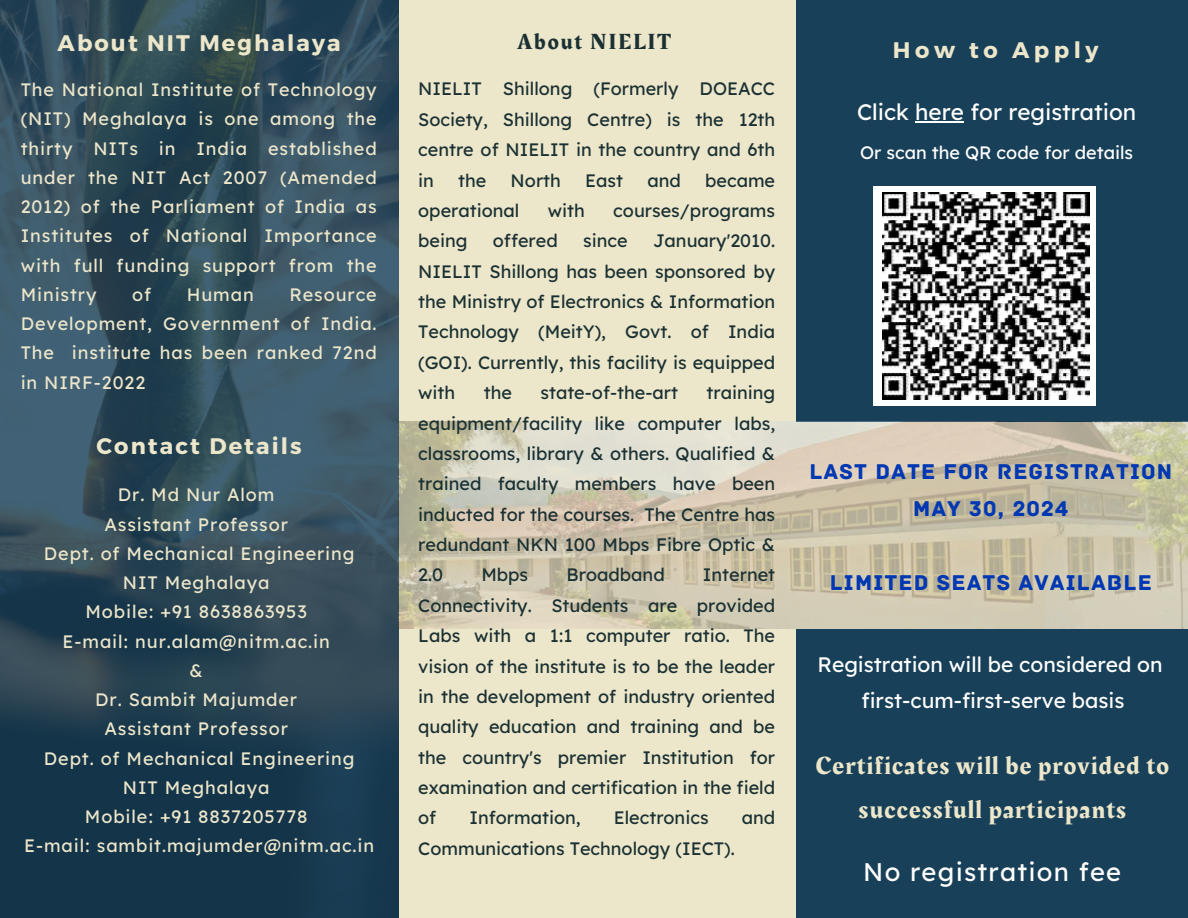
<style>
.page{position:relative;width:1188px;height:918px;background:#ece6ca}
.page>*{position:absolute;margin:0;border:0;box-sizing:border-box;transform-origin:0 0}
.t1{font:25.5px/43.8px "Rakkas";letter-spacing:.05em;color:#ece6ca;text-align:center}
.t2{font:25.5px "Lexend Deca";letter-spacing:.05em;color:#fff}
.t3{font:22.5px/37.2px "Archive";letter-spacing:.05em;color:#0037b2;text-align:center}
.t4{font:700 22.5px "Montserrat";letter-spacing:.095em;color:#ece6ca}
.t5{font:22.5px "Lexend Deca";color:#fff}
.t6{font:22.5px "Rakkas";letter-spacing:.095em;color:#1a3032}
.t7{font:700 22.5px "Montserrat";letter-spacing:.2em;color:#ece6ca}
.t8{font:21px/36px "Lexend Deca";color:#fff;text-align:center}
.t9{font:18px/30.3px "Lexend Deca";color:#1a3032;text-align:justify}
.t10{font:18px/29.2px "Lexend Deca";letter-spacing:.05em;color:#ece6ca;text-align:justify}
.t11{font:18px "Lexend Deca";color:#fff}
</style>
<div class="page">
<div style="left:796px;top:0;width:392px;height:421px;background:#184059"></div>
<img style="left:398px;top:422px;width:790px;height:207px">
<div style="left:796px;top:629px;width:392px;height:289px;background:#184059"></div>
<img style="left:0;top:0;width:398px;height:918px">
<div style="left:873px;top:186px;width:223px;height:220px;background:#fff"></div>
<hr style="left:915px;top:121px;width:49px;height:1px;background:#fff">
<img style="left:883px;top:193px;width:207px;height:207px">
<p class="t6" style="left:517px;top:26px;width:155px">About NIELIT</p>
<p class="t4" style="left:58px;top:29px;width:285px">About NIT Meghalaya</p>
<p class="t7" style="left:893px;top:35px;width:207px">How to Apply</p>
<p class="t5" style="left:857px;top:97px;width:281px">Click here for registration</p>
<p class="t11" style="left:860px;top:141px;width:275px">Or scan the QR code for details</p>
<p class="t9" style="left:418px;top:74px;width:358px">NIELIT Shillong (Formerly DOEACC Society, Shillong Centre) is the 12th centre of NIELIT in the country and 6th in</p>
<p class="t10" style="left:21px;top:75px;width:358px">The National Institute of Technology (NIT) Meghalaya is one among the thirty NITs in India established under the NIT Act 2007 (Amended 2012) of the Parliament of India as Institutes of National Importance with full funding support from the Ministry</p>
<p class="t9" style="left:458px;top:165px;width:30px">the</p>
<p class="t9" style="left:511px;top:165px;width:52px">North</p>
<p class="t9" style="left:585px;top:165px;width:39px">East</p>
<p class="t9" style="left:647px;top:165px;width:35px">and</p>
<p class="t9" style="left:705px;top:165px;width:72px">became</p>
<p class="t9" style="left:418px;top:195px;width:103px">operational</p>
<p class="t9" style="left:548px;top:195px;width:39px">with</p>
<p class="t9" style="left:613px;top:195px;width:163px">courses/programs</p>
<p class="t9" style="left:418px;top:225px;width:51px">being</p>
<p class="t9" style="left:493px;top:225px;width:66px">offered</p>
<p class="t9" style="left:583px;top:225px;width:46px">since</p>
<p class="t9" style="left:418px;top:225px;width:358px;text-indent:235px">January'2010.<br>NIELIT Shillong has been sponsored by the Ministry of Electronics &amp; Information Technology (MeitY), Govt. of India (GOI). Currently, this facility is equipped with</p>
<p class="t10" style="left:132px;top:280px;width:21px">of</p>
<p class="t10" style="left:187px;top:280px;width:68px">Human</p>
<p class="t10" style="left:21px;top:280px;width:358px;text-indent:269px">Resource Development, Government of India.<br>The institute has been ranked 72nd in NIRF-2022</p>
<p class="t9" style="left:418px;top:377px;width:358px;text-indent:288px">training equipment/facility like computer labs, classrooms, library &amp; others. Qualified &amp; trained faculty members have been inducted for the courses. The Centre has redundant NKN 100 Mbps Fibre Optic &amp; 2.0</p>
<p class="t9" style="left:484px;top:377px;width:30px">the</p>
<p class="t9" style="left:540px;top:377px;width:139px">state-of-the-art</p>
<h3 class="t4" style="left:97px;top:432px;width:207px">Contact Details</h3>
<h2 class="t3" style="left:809px;top:453px;width:364px">LAST DATE FOR REGISTRATION<br>MAY 30, 2024</h2>
<p class="t10" style="left:118px;top:480px;width:158px">Dr. Md Nur Alom</p>
<p class="t10" style="left:104px;top:509px;width:185px">Assistant Professor</p>
<p class="t10" style="left:44px;top:539px;width:312px">Dept. of Mechanical Engineering</p>
<p class="t10" style="left:123px;top:568px;width:148px">NIT Meghalaya</p>
<p class="t10" style="left:86px;top:597px;width:223px">Mobile: +91 8638863953</p>
<p class="t10" style="left:63px;top:626px;width:269px">E-mail: nur.alam@nitm.ac.in</p>
<h2 class="t10" style="left:190px;top:656px;width:15px">&amp;</h2>
<p class="t10" style="left:95px;top:685px;width:203px">Dr. Sambit Majumder</p>
<p class="t10" style="left:104px;top:714px;width:185px">Assistant Professor</p>
<p class="t10" style="left:44px;top:743px;width:312px">Dept. of Mechanical Engineering</p>
<h2 class="t10" style="left:123px;top:773px;width:148px">NIT Meghalaya</h2>
<h3 class="t10" style="left:85px;top:802px;width:224px">Mobile: +91 8837205778</h3>
<p class="t10" style="left:24px;top:831px;width:352px">E-mail: sambit.majumder@nitm.ac.in</p>
<p class="t9" style="left:481px;top:560px;width:48px">Mbps</p>
<p class="t9" style="left:567px;top:560px;width:100px">Broadband</p>
<p class="t9" style="left:418px;top:560px;width:358px;text-indent:285px">Internet Connectivity. Students are provided Labs with a 1:1 computer ratio. The vision of the institute is to be the leader in the development of industry oriented quality education and training and be the country's premier Institution for examination and certification in the field of</p>
<h3 class="t3" style="left:830px;top:564px;width:324px">LIMITED SEATS AVAILABLE</h3>
<p class="t8" style="left:817px;top:646px;width:347px">Registration will be considered on first-cum-first-serve basis</p>
<p class="t1" style="left:816px;top:745px;width:355px">Certificates will be provided to successfull participants</p>
<p class="t9" style="left:469px;top:803px;width:113px">Information,</p>
<p class="t9" style="left:614px;top:803px;width:96px">Electronics</p>
<p class="t9" style="left:742px;top:803px;width:35px">and</p>
<p class="t9" style="left:418px;top:833px;width:318px">Communications Technology (IECT).</p>
<h1 class="t2" style="left:863px;top:855px;width:259px">No registration fee</h1>
</div>
